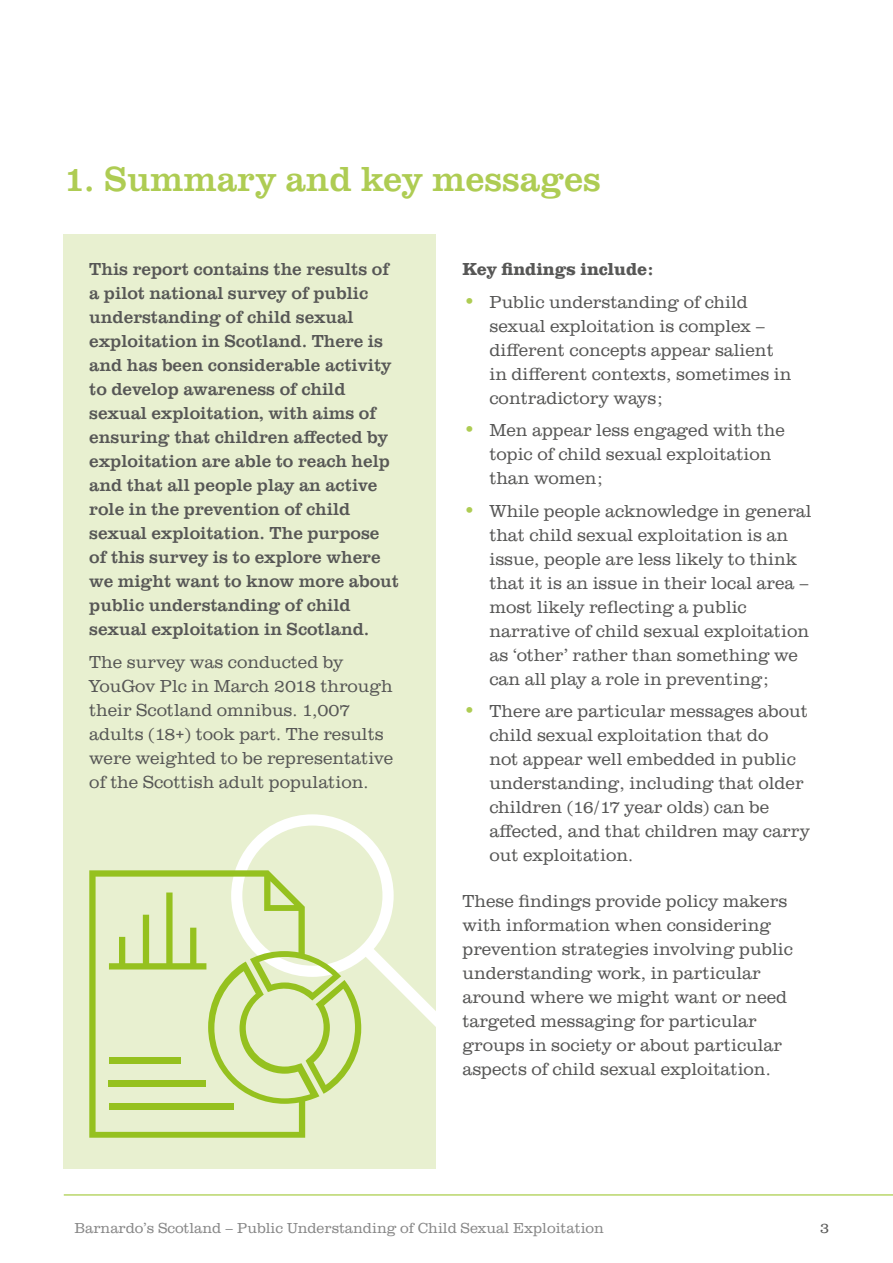
<style>
.page{position:relative;width:893px;height:1263px;background:#fff}
.page>*{position:absolute;margin:0;border:0;box-sizing:border-box;transform-origin:0 0}
.t1{font:36px "URW Clarendon TOT";color:#aecc53}
.t2{font:300 18px/24px "URW Clarendon TOT";color:#575756}
.t3{font:18px/24px "URW Clarendon TOT";color:#575756}
.t4{font:700 18px "URW Clarendon TOT";color:#575756}
.t5{font:300 15px "URW Clarendon TOT";color:#878787}
.t6{font:300 15px "URW Clarendon TOT";color:#575756}
.s1{font-size:21px;color:#aecc53}
</style>
<div class="page">
<hr style="left:64px;top:1194px;width:829px;height:1px;background:#95c11f">
<div style="left:64px;top:234px;width:372px;height:935px;background:#e8f0d0"></div>
<svg style="left:235px;top:814px;width:201px;height:219px"></svg>
<svg style="left:89px;top:870px;width:252px;height:268px"></svg>
<svg style="left:306px;top:980px;width:55px;height:114px"></svg>
<div style="left:109px;top:1080px;width:97px;height:7px;background:#95c11f"></div>
<div style="left:109px;top:1057px;width:71px;height:6px;background:#95c11f"></div>
<div style="left:109px;top:1103px;width:124px;height:7px;background:#95c11f"></div>
<svg style="left:109px;top:892px;width:97px;height:77px"></svg>
<h1 class="t1" style="left:64px;top:158px;width:539px">1. Summary and key messages</h1>
<p class="t3" style="left:89px;top:257px;width:311px">This report contains the results of a pilot national survey of public understanding of child sexual exploitation in Scotland. There is and has been considerable activity to develop awareness of child sexual exploitation, with aims of ensuring that children affected by exploitation are able to reach help and that all people play an active role in the prevention of child sexual exploitation. The purpose of this survey is to explore where we might want to know more about public understanding of child sexual exploitation in Scotland.</p>
<p class="t2" style="left:89px;top:650px;width:306px">The survey was conducted by<br>YouGov Plc in March 2018 through their Scotland omnibus. 1,007 adults (18+) took part. The results were weighted to be representative of the Scottish adult population.</p>
<p class="t4" style="left:462px;top:259px;width:192px">Key findings include:</p>
<p class="t2" style="left:489px;top:290px;width:304px;text-indent:-27px"><span class="s1">•</span> Public understanding of child sexual exploitation is complex – different concepts appear salient in different contexts, sometimes in contradictory ways;</p>
<p class="t2" style="left:489px;top:419px;width:297px;text-indent:-27px"><span class="s1">•</span> Men appear less engaged with the topic of child sexual exploitation than women;</p>
<p class="t2" style="left:489px;top:499px;width:324px;text-indent:-27px"><span class="s1">•</span> While people acknowledge in general that child sexual exploitation is an issue, people are less likely to think that it is an issue in their local area – most likely reflecting a public narrative of child sexual exploitation as ‘other’ rather than something we can all play a role in preventing;</p>
<p class="t2" style="left:489px;top:700px;width:322px;text-indent:-27px"><span class="s1">•</span> There are particular messages about child sexual exploitation that do<br>not appear well embedded in public understanding, including that older children (16/17 year olds) can be affected, and that children may carry out exploitation.</p>
<p class="t2" style="left:462px;top:889px;width:332px">These findings provide policy makers with information when considering prevention strategies involving public understanding work, in particular around where we might want or need targeted messaging for particular groups in society or about particular aspects of child sexual exploitation.</p>
<p class="t5" style="left:74px;top:1219px;width:531px">Barnardo’s Scotland – Public Understanding of Child Sexual Exploitation</p>
<p class="t6" style="left:820px;top:1219px;width:11px">3</p>
</div>
